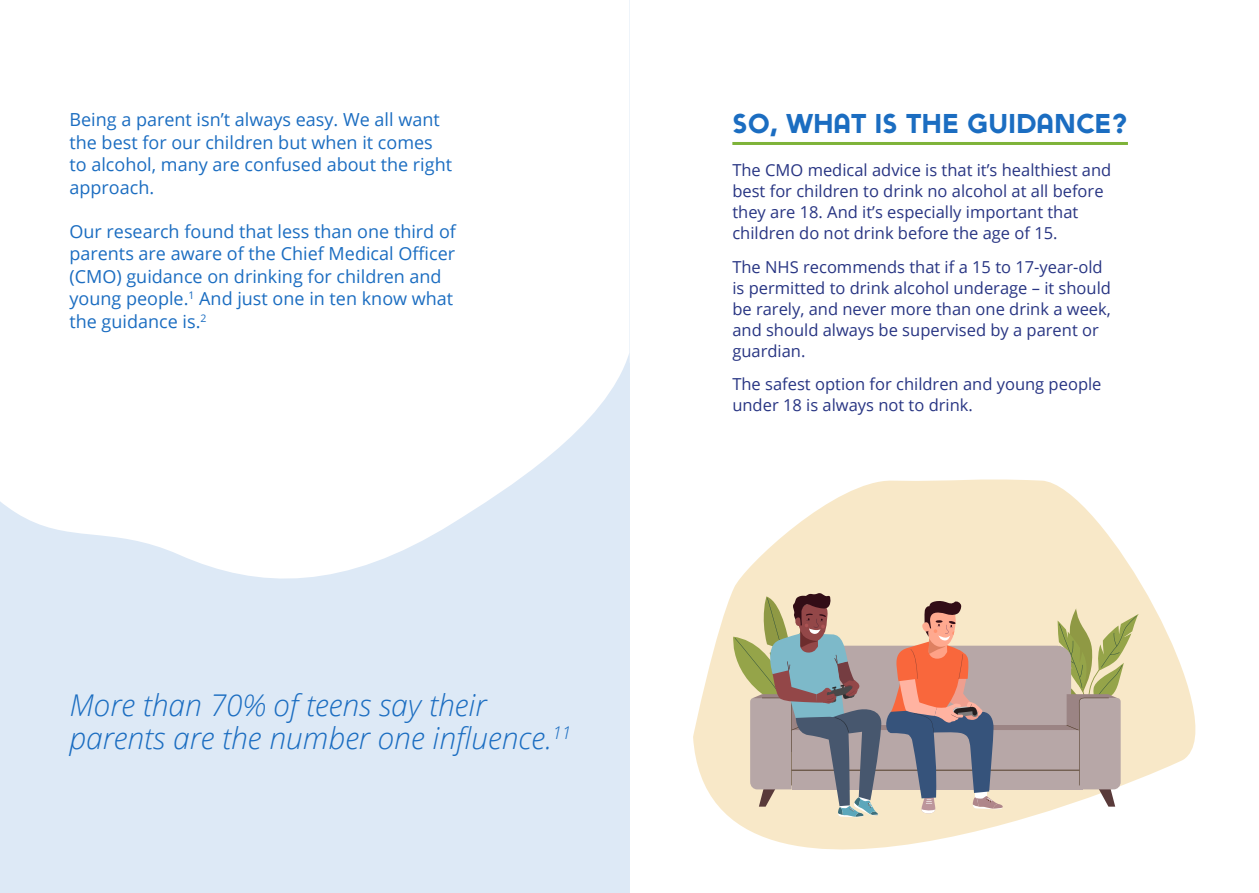
<style>
.page{position:relative;width:1259px;height:893px;background:#fff}
.page>*{position:absolute;margin:0;border:0;box-sizing:border-box;transform-origin:0 0}
.t1{font:italic 300 30px/33px "Open Sans";color:#1b6dc1}
.t2{font:27px "Arya Single";color:#1b6dc1}
.t3{font:18px/22.5px "Open Sans";color:#1b6dc1}
.t4{font:16.5px/21px "Open Sans";color:#283583}
</style>
<div class="page">
<div style="left:0;top:0;width:629px;height:893px;background:#dde9f6"></div>
<svg style="left:0;top:0;width:629px;height:579px;background:#fbfcfe"></svg>
<hr style="left:732px;top:142px;width:396px;height:3px;background:#7eb339">
<svg style="left:693px;top:479px;width:502px;height:370px;fill:#f8e8c8"></svg>
<svg style="left:728px;top:593px;width:410px;height:224px;background:#beafa1"></svg>
<p class="t3" style="left:69px;top:108px;width:384px">Being a parent isn’t always easy. We all want the best for our children but when it comes to alcohol, many are confused about the right approach.</p>
<p class="t3" style="left:69px;top:219px;width:388px">Our research found that less than one third of parents are aware of the Chief Medical Officer (CMO) guidance on drinking for children and young people.<sup>1</sup> And just one in ten know what the guidance is.<sup>2</sup></p>
<h1 class="t1" style="left:69px;top:688px;width:504px">More than 70% of teens say their parents are the number one influence.<sup>11</sup></h1>
<h2 class="t2" style="left:732px;top:107px;width:396px">SO, WHAT IS THE GUIDANCE?</h2>
<p class="t4" style="left:732px;top:159px;width:380px">The CMO medical advice is that it’s healthiest and best for children to drink no alcohol at all before they are 18. And it’s especially important that children do not drink before the age of 15.</p>
<p class="t4" style="left:732px;top:256px;width:380px">The NHS recommends that if a 15 to 17-year-old is permitted to drink alcohol underage – it should be rarely, and never more than one drink a week, and should always be supervised by a parent or guardian.</p>
<p class="t4" style="left:732px;top:373px;width:371px">The safest option for children and young people under 18 is always not to drink.</p>
</div>
